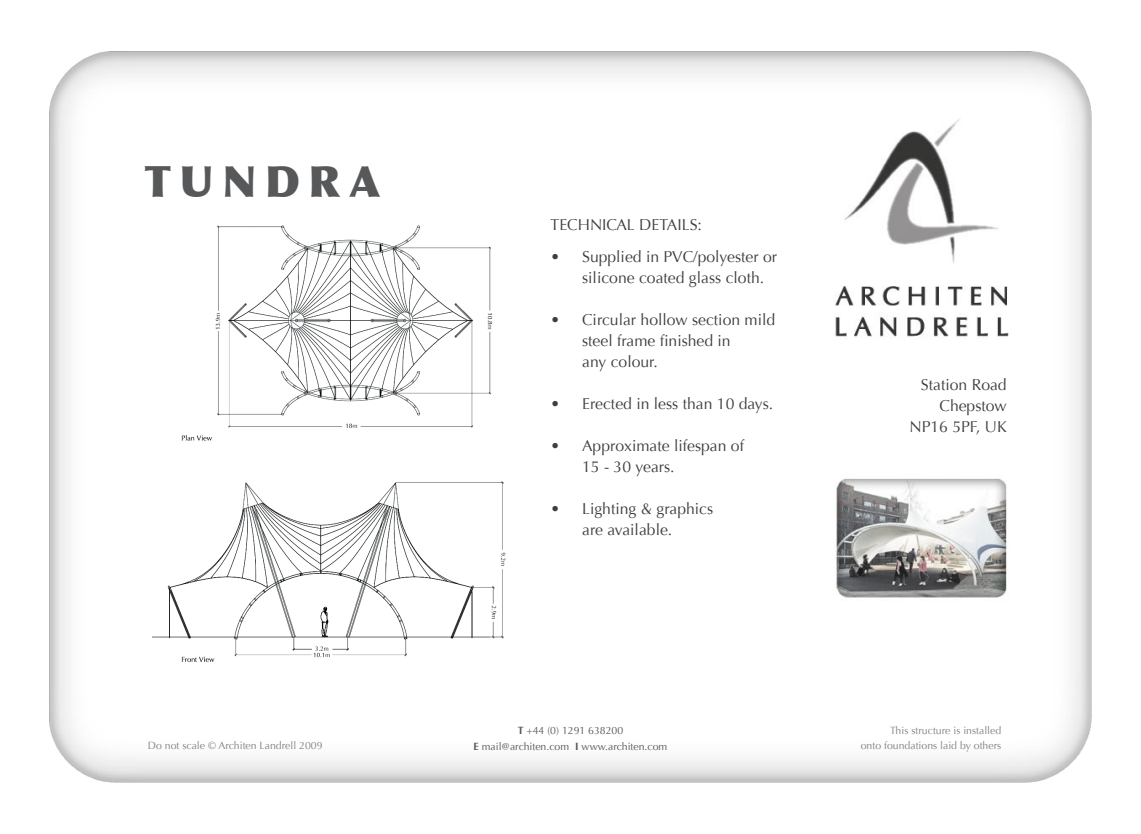
<style>
.page{position:relative;width:1141px;height:834px;background:#fff}
.page>*{position:absolute;margin:0;border:0;box-sizing:border-box;transform-origin:0 0}
.t1{font:900 42.88px "Optima";letter-spacing:.2em;color:#57585a}
.t2{font:15.75px/21px "Optima";color:#3e3e3f}
.t3{font:10.5px "Optima";color:#808285}
.t4{font:10.5px "Optima";color:#57585a}
.s1{font-weight:700}
</style>
<div class="page">
<img style="left:49px;top:51px;width:1043px;height:732px">
<img style="left:139px;top:193px;width:377px;height:496px">
<p class="t1" style="left:145px;top:156px;width:237px">TUNDRA</p>
<p class="t3" style="left:148px;top:739px;width:176px">Do not scale © Architen Landrell 2009</p>
<p class="t2" style="left:551px;top:215px;width:153px">TECHNICAL DETAILS:</p>
<p class="t2" style="left:582px;top:246px;width:196px;text-indent:-32px">• Supplied in PVC/polyester or silicone coated glass cloth.</p>
<p class="t2" style="left:582px;top:309px;width:195px;text-indent:-32px">• Circular hollow section mild steel frame finished in</p>
<p class="t2" style="left:582px;top:351px;width:77px">any colour.</p>
<p class="t2" style="left:551px;top:393px;width:224px">• Erected in less than 10 days.</p>
<p class="t2" style="left:551px;top:435px;width:195px">• Approximate lifespan of</p>
<p class="t2" style="left:582px;top:456px;width:94px">15 - 30 years.</p>
<p class="t2" style="left:551px;top:498px;width:164px">• Lighting &amp; graphics</p>
<p class="t2" style="left:582px;top:519px;width:92px">are available.</p>
<p class="t4" style="left:518px;top:724px;width:107px"><span class="s1">T</span> +44 (0) 1291 638200</p>
<p class="t4" style="left:474px;top:739px;width:195px"><span class="s1">E</span> mail@architen.com <span class="s1">I</span> www.architen.com</p>
<p class="t2" style="left:921px;top:374px;width:87px">Station Road</p>
<p class="t2" style="left:939px;top:395px;width:69px">Chepstow</p>
<p class="t2" style="left:910px;top:416px;width:99px">NP16 5PF, UK</p>
<p class="t3" style="left:890px;top:724px;width:112px">This structure is installed</p>
<p class="t3" style="left:861px;top:739px;width:142px">onto foundations laid by others</p>
</div>
